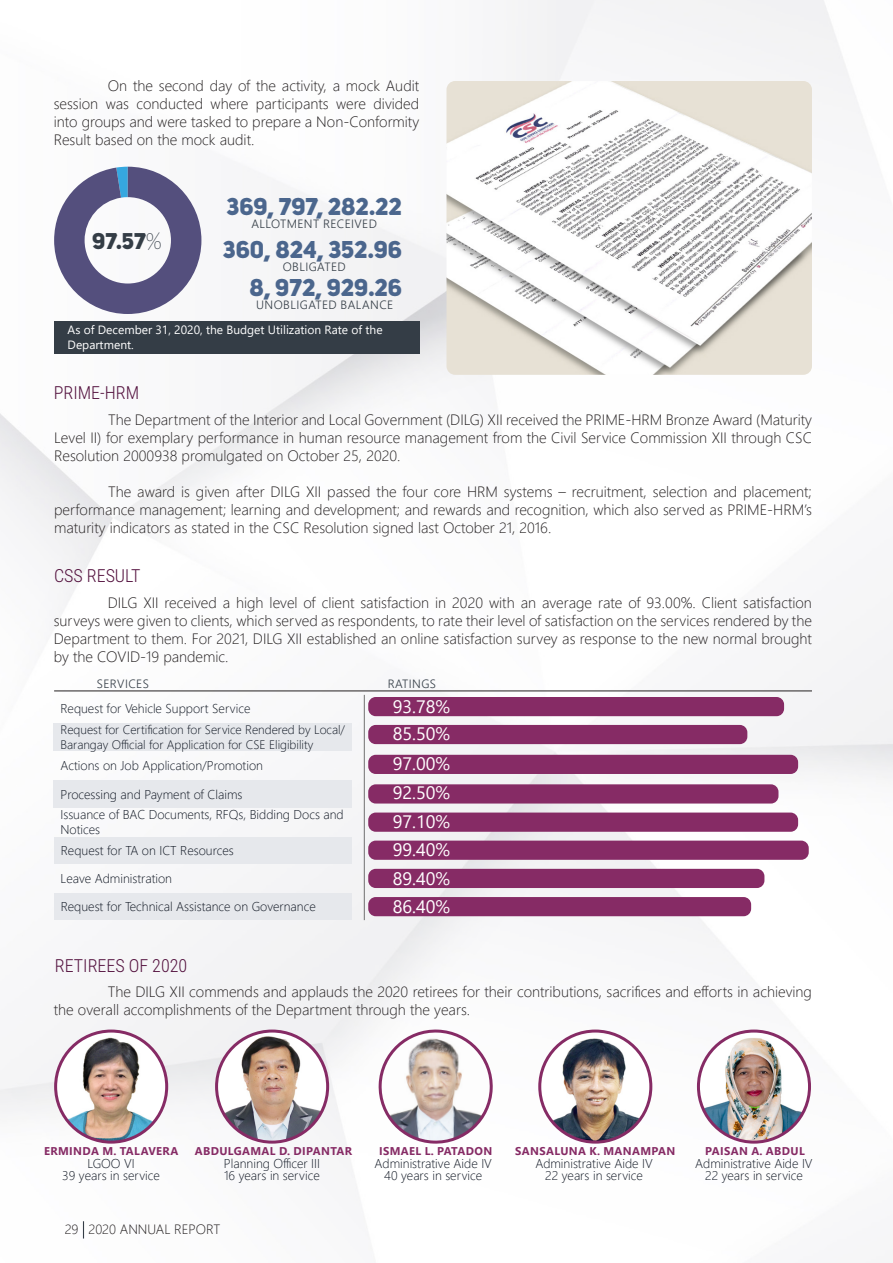
<style>
.page{position:relative;width:893px;height:1263px;background:#fff}
.page>*{position:absolute;margin:0;border:0;box-sizing:border-box;transform-origin:0 0}
.t1{font:24px "Uni Sans Heavy CAPS";color:#4b668d}
.t2{font:22.5px "Uni Sans Heavy CAPS";color:#343d46}
.t3{font:18px "Segoe UI";color:#fff}
._00_Title_Roboto{font:300 18px "Roboto Condensed";color:#53113e}
.Body_10{font:300 15px/18px "Segoe UI";color:#231f20;text-align:justify}
.t4{font:300 13.5px "Segoe UI";color:#231f20}
.t5{font:300 12.75px/15.3px "Segoe UI";color:#0f1622}
.t6{font:300 12.3px/14.7px "Segoe UI";color:#0f1622}
.t7{font:12px/14.4px "Segoe UI";color:#fff}
.t8{font:300 12px "Segoe UI";letter-spacing:.035em;color:#343d46}
.t9{font:700 11.25px "Segoe UI";letter-spacing:.035em;color:#862b65}
.s1{font-family:"Uni Sans Thin CAPS"}
</style>
<div class="page">
<img style="left:0;top:0;width:893px;height:1239px">
<svg style="left:54px;top:167px;width:147px;height:147px"></svg>
<div style="left:54px;top:321px;width:366px;height:33px;background:#343d46"></div>
<img style="left:446px;top:81px;width:366px;height:294px">
<div style="left:54px;top:723px;width:298px;height:28px;background:#e6e8ec"></div>
<div style="left:54px;top:837px;width:298px;height:27px;background:#e6e8ec"></div>
<div style="left:54px;top:780px;width:298px;height:28px;background:#e6e8ec"></div>
<div style="left:54px;top:893px;width:298px;height:27px;background:#e6e8ec"></div>
<div style="left:368px;top:725px;width:379px;height:19px;background:#862b65;border-radius:8px"></div>
<div style="left:368px;top:755px;width:430px;height:19px;background:#862b65;border-radius:8px"></div>
<div style="left:368px;top:784px;width:410px;height:19px;background:#862b65;border-radius:8px"></div>
<div style="left:368px;top:812px;width:430px;height:20px;background:#862b65;border-radius:8px"></div>
<div style="left:368px;top:841px;width:441px;height:19px;background:#862b65;border-radius:8px"></div>
<div style="left:368px;top:869px;width:396px;height:19px;background:#862b65;border-radius:8px"></div>
<div style="left:368px;top:897px;width:383px;height:19px;background:#862b65;border-radius:8px"></div>
<div style="left:368px;top:697px;width:416px;height:19px;background:#862b65;border-radius:7px"></div>
<hr style="left:364px;top:695px;width:1px;height:225px;background:#707070">
<hr style="left:54px;top:691px;width:758px;height:1px;background:#231f20">
<img style="left:56px;top:1031px;width:111px;height:111px;border-radius:56px">
<div style="left:54px;top:1029px;width:114px;height:114px;border:3px solid #862b65;border-radius:50%"></div>
<img style="left:217px;top:1031px;width:111px;height:111px;border-radius:56px">
<div style="left:215px;top:1029px;width:114px;height:114px;border:3px solid #862b65;border-radius:50%"></div>
<img style="left:698px;top:1033px;width:111px;height:109px">
<div style="left:697px;top:1029px;width:114px;height:114px;border:3px solid #862b65;border-radius:50%"></div>
<svg style="left:376px;top:1027px;width:119px;height:118px"></svg>
<img style="left:541px;top:1035px;width:110px;height:107px">
<div style="left:538px;top:1029px;width:114px;height:114px;border:3px solid #862b65;border-radius:50%"></div>
<svg style="left:83px;top:1221px;width:1px;height:17px"></svg>
<p class="Body_10" style="left:54px;top:76px;width:367px;text-indent:54px">On the second day of the activity, a mock Audit session was conducted where participants were divided into groups and were tasked to prepare a Non-Conformity Result based on the mock audit.</p>
<p class="t2" style="left:92px;top:226px;width:71px">97.57<span class="s1">%</span></p>
<p class="t1" style="left:227px;top:191px;width:177px">369, 797, 282.22</p>
<p class="t1" style="left:223px;top:234px;width:180px">360, 824, 352.96</p>
<p class="t1" style="left:250px;top:272px;width:154px">8, 972, 929.26</p>
<p class="t8" style="left:251px;top:213px;width:127px">ALLOTMENT RECEIVED</p>
<p class="t8" style="left:283px;top:255px;width:65px">OBLIGATED</p>
<p class="t8" style="left:256px;top:294px;width:139px">UNOBLIGATED BALANCE</p>
<p class="t7" style="left:68px;top:322px;width:317px">As of December 31, 2020, the Budget Utilization Rate of the<br>Department.</p>
<p class="_00_Title_Roboto" style="left:54px;top:379px;width:87px">PRIME-HRM</p>
<p class="Body_10" style="left:54px;top:409px;width:759px;text-indent:54px">The Department of the Interior and Local Government (DILG) XII received the PRIME-HRM Bronze Award (Maturity Level II) for exemplary performance in human resource management from the Civil Service Commission XII through CSC Resolution 2000938 promulgated on October 25, 2020.</p>
<p class="Body_10" style="left:54px;top:481px;width:759px;text-indent:54px">The award is given after DILG XII passed the four core HRM systems – recruitment, selection and placement; performance management; learning and development; and rewards and recognition, which also served as PRIME-HRM’s maturity indicators as stated in the CSC Resolution signed last October 21, 2016.</p>
<p class="_00_Title_Roboto" style="left:54px;top:563px;width:88px">CSS RESULT</p>
<p class="Body_10" style="left:54px;top:592px;width:760px;text-indent:54px">DILG XII received a high level of client satisfaction in 2020 with an average rate of 93.00%. Client satisfaction surveys were given to clients, which served as respondents, to rate their level of satisfaction on the services rendered by the Department to them. For 2021, DILG XII established an online satisfaction survey as response to the new normal brought by the COVID-19 pandemic.</p>
<p class="t8" style="left:97px;top:672px;width:54px">SERVICES</p>
<p class="t5" style="left:61px;top:699px;width:191px">Request for Vehicle Support Service</p>
<p class="t6" style="left:61px;top:721px;width:286px">Request for Certification for Service Rendered by Local/<br>Barangay Official for Application for CSE Eligibility</p>
<p class="t5" style="left:61px;top:757px;width:204px">Actions on Job Application/Promotion</p>
<p class="t5" style="left:61px;top:785px;width:183px">Processing and Payment of Claims</p>
<p class="t5" style="left:61px;top:806px;width:285px">Issuance of BAC Documents, RFQs, Bidding Docs and<br>Notices</p>
<p class="t5" style="left:61px;top:841px;width:174px">Request for TA on ICT Resources</p>
<p class="t5" style="left:61px;top:870px;width:113px">Leave Administration</p>
<p class="t5" style="left:61px;top:898px;width:256px">Request for Technical Assistance on Governance</p>
<p class="_00_Title_Roboto" style="left:55px;top:952px;width:134px">RETIREES OF 2020</p>
<p class="t8" style="left:388px;top:672px;width:50px">RATINGS</p>
<p class="t3" style="left:393px;top:690px;width:59px">93.78%</p>
<p class="t3" style="left:393px;top:717px;width:59px">85.50%</p>
<p class="t3" style="left:393px;top:746px;width:59px">97.00%</p>
<p class="t3" style="left:393px;top:776px;width:59px">92.50%</p>
<p class="t3" style="left:393px;top:804px;width:59px">97.10%</p>
<p class="t3" style="left:393px;top:833px;width:59px">99.40%</p>
<p class="t3" style="left:393px;top:862px;width:59px">89.40%</p>
<p class="t3" style="left:393px;top:890px;width:59px">86.40%</p>
<p class="Body_10" style="left:54px;top:981px;width:760px;text-indent:54px">The DILG XII commends and applauds the 2020 retirees for their contributions, sacrifices and efforts in achieving the overall accomplishments of the Department through the years.</p>
<p class="t9" style="left:44px;top:1140px;width:136px">ERMINDA M. TALAVERA</p>
<p class="t9" style="left:195px;top:1140px;width:159px">ABDULGAMAL D. DIPANTAR</p>
<p class="t9" style="left:379px;top:1140px;width:115px">ISMAEL L. PATADON</p>
<p class="t9" style="left:515px;top:1140px;width:162px">SANSALUNA K. MANAMPAN</p>
<p class="t9" style="left:705px;top:1140px;width:101px">PAISAN A. ABDUL</p>
<p class="t5" style="left:88px;top:1154px;width:49px">LGOO VI</p>
<p class="t5" style="left:62px;top:1166px;width:99px">39 years in service</p>
<p class="t5" style="left:224px;top:1154px;width:98px">Planning Officer III</p>
<p class="t5" style="left:224px;top:1166px;width:97px">16 years in service</p>
<p class="t4" style="left:65px;top:1217px;width:157px">29 2020 ANNUAL REPORT</p>
<p class="t5" style="left:375px;top:1154px;width:119px">Administrative Aide IV</p>
<p class="t5" style="left:384px;top:1166px;width:99px">40 years in service</p>
<p class="t5" style="left:535px;top:1154px;width:119px">Administrative Aide IV</p>
<p class="t5" style="left:545px;top:1166px;width:99px">22 years in service</p>
<p class="t5" style="left:695px;top:1154px;width:119px">Administrative Aide IV</p>
<p class="t5" style="left:705px;top:1166px;width:99px">22 years in service</p>
</div>
